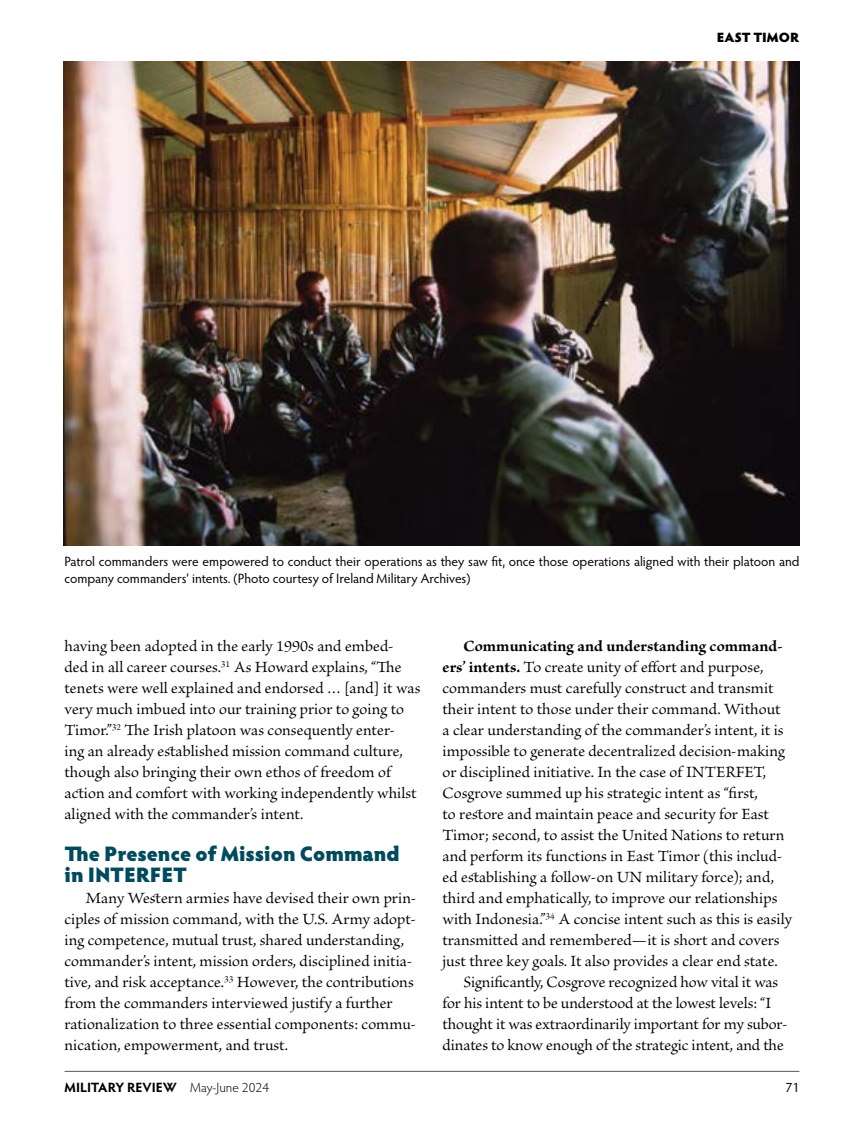
<style>
.page{position:relative;width:864px;height:1134px;background:#fff}
.page>*{position:absolute;margin:0;border:0;box-sizing:border-box;transform-origin:0 0}
.subhead__H3{font:900 21px/21px "Hypatia Sans Pro";letter-spacing:-.005em;color:#004a5d}
.body{font:16.5px/21px "Brioso Pro";color:#000}
.body-inline-subhead{font:16.5px/21px "Brioso Pro";color:#000}
.cutline{font:13.5px/16.5px "Hypatia Sans Pro";color:#000}
.t1{font:700 13.5px "Hypatia Sans Pro";letter-spacing:-.005em;color:#000}
.t2{font:900 13.5px "Hypatia Sans Pro";color:#000}
.s1{font-weight:700}
.s2{font-weight:300}
</style>
<div class="page">
<hr style="left:65px;top:1071px;width:734px;height:1px;background:#58595b">
<img style="left:64px;top:62px;width:736px;height:484px">
<p class="t2" style="left:717px;top:27px;width:84px">EAST TIMOR</p>
<p class="cutline" style="left:64px;top:553px;width:737px">Patrol commanders were empowered to conduct their operations as they saw fit, once those operations aligned with their platoon and company commanders’ intents. (Photo courtesy of Ireland Military Archives)</p>
<p class="body" style="left:64px;top:636px;width:357px">having been adopted in the early 1990s and embed&shy;ded in all career courses.<sup>31</sup> As Howard explains, “The tenets were well explained and endorsed … [and] it was very much imbued into our training prior to going to Timor.”<sup>32</sup> The Irish platoon was consequently enter-<br>ing an already established mission command culture, though also bringing their own ethos of freedom of action and comfort with working independently whilst aligned with the commander’s intent.</p>
<h2 class="subhead__H3" style="left:64px;top:842px;width:337px">The Presence of Mission Command in INTERFET</h2>
<p class="body" style="left:65px;top:888px;width:353px;text-indent:21px">Many Western armies have devised their own prin&shy;ciples of mission command, with the U.S. Army adopt&shy;ing competence, mutual trust, shared understanding, commander’s intent, mission orders, disciplined initia&shy;tive, and risk acceptance.<sup>33</sup> However, the contributions from the commanders interviewed justify a further rationalization to three essential components: commu&shy;nication, empowerment, and trust.</p>
<p class="body-inline-subhead" style="left:443px;top:636px;width:351px;text-indent:21px"><span class="s1">Communicating and understanding command&shy;ers’ intents.</span> To create unity of effort and purpose, commanders must carefully construct and transmit their intent to those under their command. Without<br>a clear understanding of the commander’s intent, it is impossible to generate decentralized decision-making or disciplined initiative. In the case of INTERFET, Cosgrove summed up his strategic intent as “first,<br>to restore and maintain peace and security for East Timor; second, to assist the United Nations to return and perform its functions in East Timor (this includ&shy;ed establishing a follow-on UN military force); and, third and emphatically, to improve our relationships with Indonesia.”<sup>34</sup> A concise intent such as this is easily transmitted and remembered—it is short and covers just three key goals. It also provides a clear end state.</p>
<p class="body" style="left:443px;top:972px;width:347px;text-indent:21px">Significantly, Cosgrove recognized how vital it was for his intent to be understood at the lowest levels: “I thought it was extraordinarily important for my subor&shy;dinates to know enough of the strategic intent, and the</p>
<p class="t1" style="left:64px;top:1078px;width:206px">MILITARY REVIEW <span class="s2">May-June 2024</span></p>
<p class="cutline" style="left:786px;top:1079px;width:15px">71</p>
</div>
